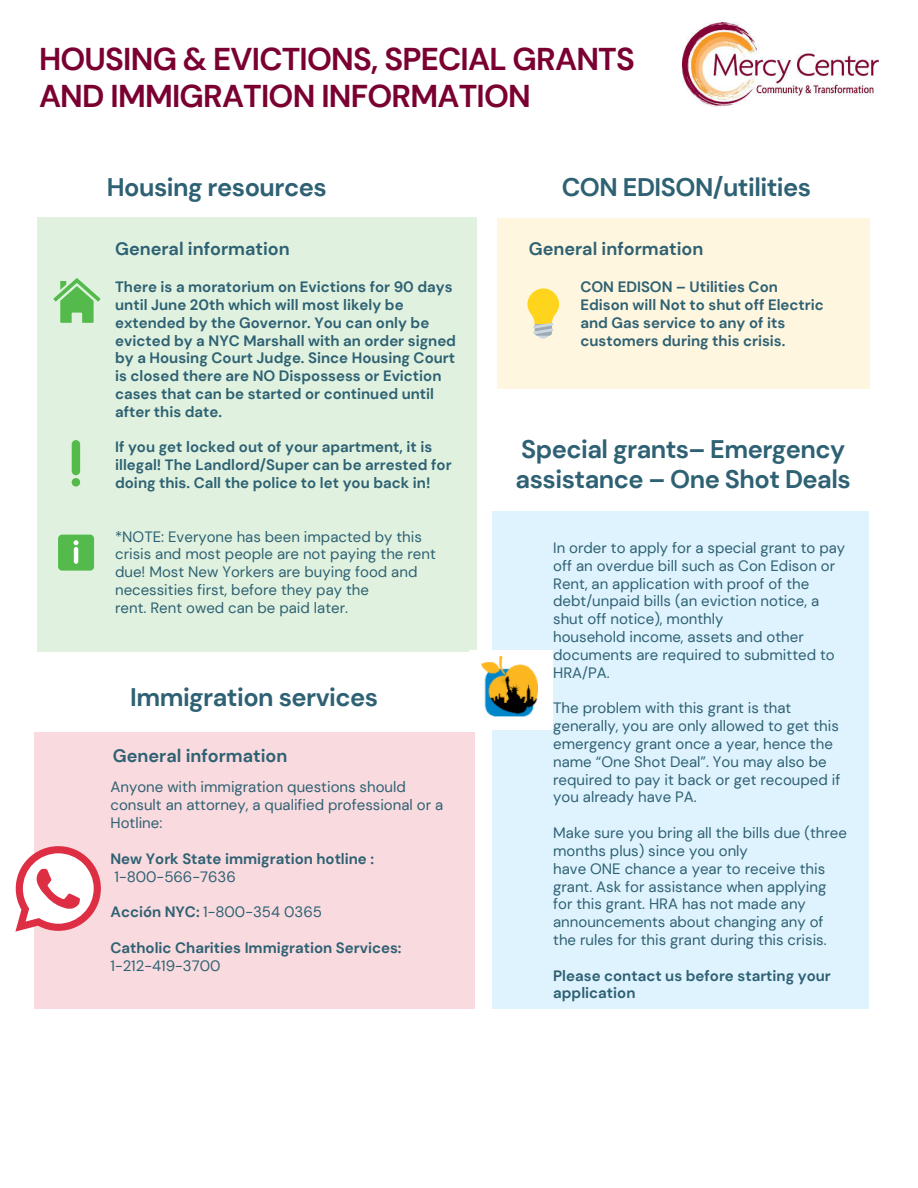
<style>
.page{position:relative;width:918px;height:1188px;background:#fff}
.page>*{position:absolute;margin:0;border:0;box-sizing:border-box;transform-origin:0 0}
.t1{font:700 31.5px/37.5px "DM Sans";letter-spacing:-.025em;color:#7a0032}
.t2{font:700 25.35px/30.3px "DM Sans";letter-spacing:-.02em;color:#2e6173}
.t3{font:700 18px "DM Sans";color:#2e6173}
.t4{font:15px/17.9px "DM Sans";color:#2e6173}
.t5{font:700 15px/17.9px "DM Sans";color:#2e6173}
.s1{font-weight:700}
</style>
<div class="page">
<div style="left:37px;top:217px;width:440px;height:434px;background:#e0f2df"></div>
<svg style="left:53px;top:278px;width:48px;height:45px"></svg>
<svg style="left:72px;top:478px;width:8px;height:9px"></svg>
<div style="left:72px;top:440px;width:8px;height:35px;background:#54ba4c;border-radius:4px"></div>
<div style="left:58px;top:535px;width:36px;height:36px;background:#54ba4c;border-radius:4px"></div>
<svg style="left:74px;top:540px;width:5px;height:24px"></svg>
<div style="left:492px;top:512px;width:377px;height:497px;background:#dff3ff"></div>
<img style="left:481px;top:651px;width:72px;height:79px">
<div style="left:497px;top:218px;width:372px;height:171px;background:#fff6df"></div>
<svg style="left:527px;top:288px;width:32px;height:51px"></svg>
<div style="left:34px;top:732px;width:441px;height:277px;background:#f9dade"></div>
<svg style="left:15px;top:846px;width:86px;height:86px"></svg>
<img style="left:682px;top:23px;width:197px;height:84px">
<h1 class="t1" style="left:39px;top:40px;width:597px">HOUSING &amp; EVICTIONS, SPECIAL GRANTS<br>AND IMMIGRATION INFORMATION</h1>
<h2 class="t2" style="left:107px;top:173px;width:221px">Housing resources</h2>
<p class="t3" style="left:115px;top:237px;width:176px">General information</p>
<p class="t5" style="left:115px;top:278px;width:342px">There is a moratorium on Evictions for 90 days until June 20th which will most likely be extended by the Governor. You can only be evicted by a NYC Marshall with an order signed by a Housing Court Judge. Since Housing Court is closed there are NO Dispossess or Eviction cases that can be started or continued until after this date.</p>
<p class="t5" style="left:115px;top:438px;width:338px">If you get locked out of your apartment, it is illegal! The Landlord/Super can be arrested for doing this. Call the police to let you back in!</p>
<p class="t4" style="left:115px;top:528px;width:322px">*NOTE: Everyone has been impacted by this crisis and most people are not paying the rent due! Most New Yorkers are buying food and necessities first, before they pay the<br>rent. Rent owed can be paid later.</p>
<h2 class="t2" style="left:130px;top:683px;width:250px">Immigration services</h2>
<p class="t3" style="left:113px;top:744px;width:176px">General information</p>
<p class="t4" style="left:111px;top:778px;width:334px">Anyone with immigration questions should consult an attorney, a qualified professional or a<br>Hotline:</p>
<p class="t5" style="left:111px;top:850px;width:265px">New York State immigration hotline :</p>
<p class="t4" style="left:114px;top:867px;width:123px">1-800-566-7636</p>
<p class="t4" style="left:111px;top:903px;width:213px"><span class="s1">Acción NYC:</span> 1-800-354 0365</p>
<p class="t5" style="left:111px;top:939px;width:293px">Catholic Charities Immigration Services:</p>
<p class="t4" style="left:111px;top:957px;width:111px">1-212-419-3700</p>
<h2 class="t2" style="left:562px;top:173px;width:251px">CON EDISON/utilities</h2>
<p class="t3" style="left:529px;top:237px;width:176px">General information</p>
<p class="t5" style="left:580px;top:278px;width:245px">CON EDISON – Utilities Con<br>Edison will Not to shut off Electric and Gas service to any of its customers during this crisis.</p>
<h2 class="t2" style="left:516px;top:434px;width:337px">Special grants– Emergency assistance – One Shot Deals</h2>
<p class="t4" style="left:553px;top:539px;width:294px">In order to apply for a special grant to pay off an overdue bill such as Con Edison or Rent, an application with proof of the debt/unpaid bills (an eviction notice, a shut off notice), monthly<br>household income, assets and other documents are required to submitted to HRA/PA.</p>
<p class="t4" style="left:553px;top:699px;width:289px">The problem with this grant is that generally, you are only allowed to get this emergency grant once a year, hence the name “One Shot Deal”. You may also be required to pay it back or get recouped if you already have PA.</p>
<p class="t4" style="left:553px;top:824px;width:295px">Make sure you bring all the bills due (three months plus) since you only<br>have ONE chance a year to receive this grant. Ask for assistance when applying for this grant. HRA has not made any announcements about changing any of the rules for this grant during this crisis.</p>
<p class="t5" style="left:553px;top:967px;width:279px">Please contact us before starting your application</p>
</div>
